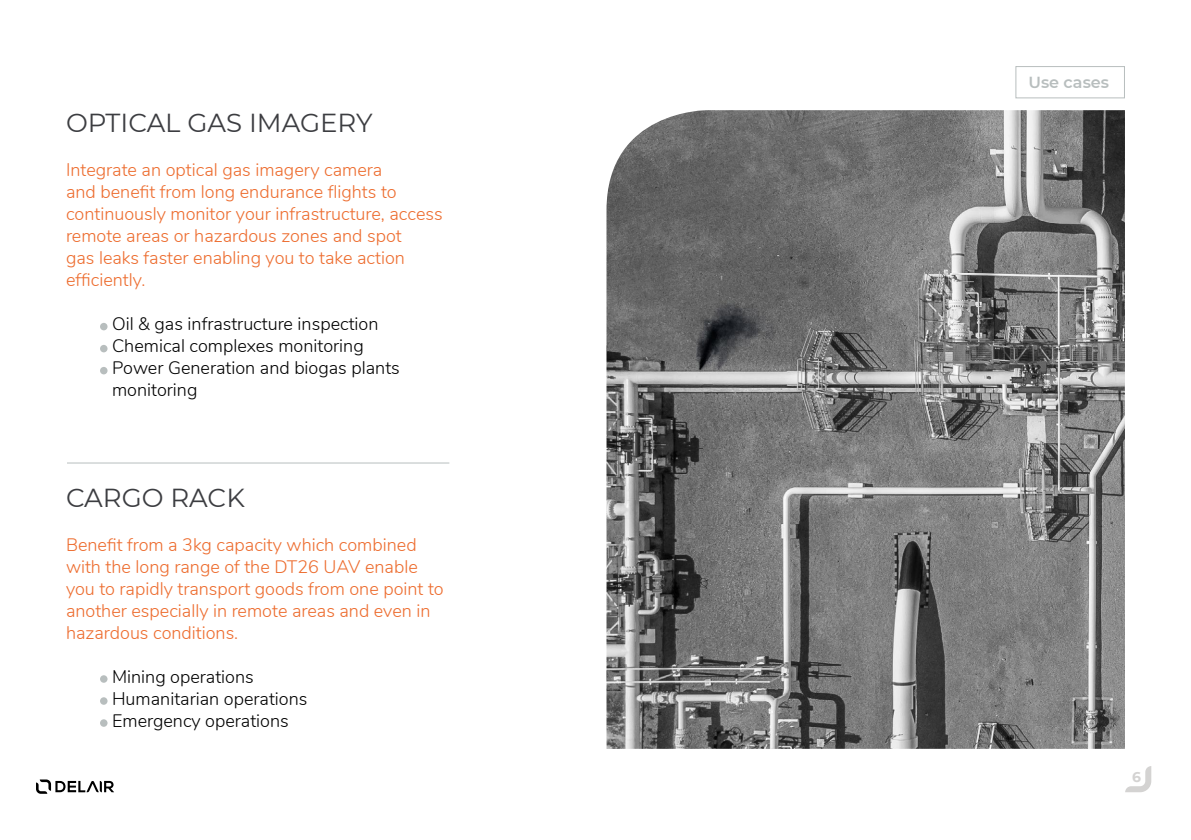
<style>
.page{position:relative;width:1191px;height:840px;background:#fff}
.page>*{position:absolute;margin:0;border:0;box-sizing:border-box;transform-origin:0 0}
.t1{font:26px "Montserrat";color:#3c3d41}
.t2{font:300 18px/22px "Nunito";color:#ed6c2e}
.t3{font:300 18px/22px "Nunito";color:#000}
.t4{font:600 16px "Montserrat";color:#b8bebe}
.t5{font:700 14px "Montserrat";color:#d4d3d2}
</style>
<div class="page">
<svg style="left:1125px;top:766px;width:26px;height:25px"></svg>
<svg style="left:36px;top:779px;width:78px;height:14px"></svg>
<div style="left:100px;top:323px;width:8px;height:7px;background:#b8bebe;border-radius:50%"></div>
<div style="left:100px;top:345px;width:8px;height:7px;background:#b8bebe;border-radius:50%"></div>
<div style="left:100px;top:367px;width:8px;height:7px;background:#b8bebe;border-radius:50%"></div>
<div style="left:100px;top:675px;width:8px;height:7px;background:#b8bebe;border-radius:50%"></div>
<div style="left:100px;top:697px;width:8px;height:7px;background:#b8bebe;border-radius:50%"></div>
<div style="left:100px;top:719px;width:8px;height:7px;background:#b8bebe;border-radius:50%"></div>
<img style="left:606px;top:110px;width:519px;height:638px">
<div style="left:1015px;top:66px;width:110px;height:32px;border:1px solid #b8bebe"></div>
<hr style="left:67px;top:462px;width:382px;height:1px;background:#b8bebe">
<h1 class="t1" style="left:66px;top:105px;width:308px">OPTICAL GAS IMAGERY</h1>
<p class="t2" style="left:66px;top:158px;width:378px">Integrate an optical gas imagery camera<br>and benefit from long endurance flights to continuously monitor your infrastructure, access remote areas or hazardous zones and spot<br>gas leaks faster enabling you to take action efficiently.</p>
<p class="t3" style="left:112px;top:312px;width:289px">Oil &amp; gas infrastructure inspection<br>Chemical complexes monitoring<br>Power Generation and biogas plants monitoring</p>
<h1 class="t1" style="left:66px;top:479px;width:180px">CARGO RACK</h1>
<p class="t2" style="left:66px;top:532px;width:379px">Benefit from a 3kg capacity which combined with the long range of the DT26 UAV enable you to rapidly transport goods from one point to another especially in remote areas and even in hazardous conditions.</p>
<p class="t3" style="left:112px;top:664px;width:197px">Mining operations<br>Humanitarian operations<br>Emergency operations</p>
<p class="t4" style="left:1028px;top:71px;width:82px">Use cases</p>
<p class="t5" style="left:1132px;top:766px;width:10px">6</p>
</div>
